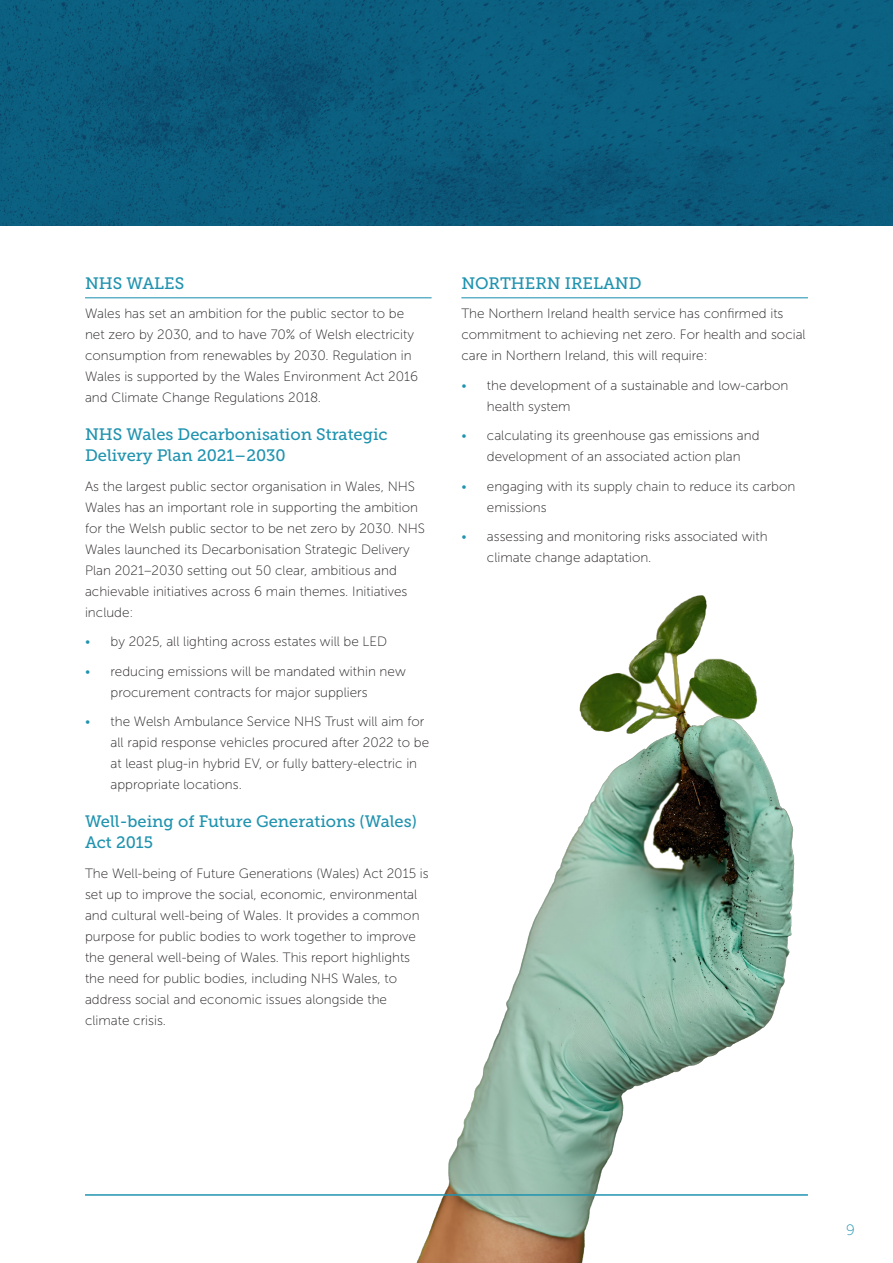
<style>
.page{position:relative;width:893px;height:1263px;background:#fff}
.page>*{position:absolute;margin:0;border:0;box-sizing:border-box;transform-origin:0 0}
.t1{font:16.5px/21px "Museo Slab 500";color:#2093af}
.t2{font:15px "Museo Slab 100";color:#2093af}
.List_Paragraph{font:13.5px/21px "Museo Sans 100";color:#231f20}
.s1{color:#2093af}
</style>
<div class="page">
<img style="left:0;top:0;width:893px;height:225px">
<img style="left:416px;top:595px;width:379px;height:668px">
<hr style="left:85px;top:297px;width:347px;height:1px;background:#2093af">
<hr style="left:461px;top:297px;width:347px;height:1px;background:#2093af">
<hr style="left:85px;top:1194px;width:723px;height:2px;background:#2093af">
<p class="t1" style="left:85px;top:273px;width:101px">NHS WALES</p>
<p class="List_Paragraph" style="left:85px;top:303px;width:335px">Wales has set an ambition for the public sector to be net zero by 2030, and to have 70% of Welsh electricity consumption from renewables by 2030. Regulation in Wales is supported by the Wales Environment Act 2016 and Climate Change Regulations 2018.</p>
<p class="t1" style="left:85px;top:424px;width:304px">NHS Wales Decarbonisation Strategic<br>Delivery Plan 2021–2030</p>
<p class="List_Paragraph" style="left:85px;top:476px;width:342px">As the largest public sector organisation in Wales, NHS Wales has an important role in supporting the ambition for the Welsh public sector to be net zero by 2030. NHS Wales launched its Decarbonisation Strategic Delivery Plan 2021–2030 setting out 50 clear, ambitious and achievable initiatives across 6 main themes. Initiatives include:</p>
<p class="List_Paragraph" style="left:85px;top:631px;width:304px"><span class="s1">•</span> by 2025, all lighting across estates will be LED</p>
<p class="List_Paragraph" style="left:111px;top:661px;width:297px;text-indent:-26px"><span class="s1">•</span> reducing emissions will be mandated within new procurement contracts for major suppliers</p>
<p class="List_Paragraph" style="left:111px;top:711px;width:320px;text-indent:-26px"><span class="s1">•</span> the Welsh Ambulance Service NHS Trust will aim for all rapid response vehicles procured after 2022 to be at least plug-in hybrid EV, or fully battery-electric in appropriate locations.</p>
<p class="t1" style="left:85px;top:811px;width:333px">Well-being of Future Generations (Wales)<br>Act 2015</p>
<p class="List_Paragraph" style="left:85px;top:863px;width:345px">The Well-being of Future Generations (Wales) Act 2015 is set up to improve the social, economic, environmental and cultural well-being of Wales. It provides a common purpose for public bodies to work together to improve the general well-being of Wales. This report highlights the need for public bodies, including NHS Wales, to address social and economic issues alongside the climate crisis.</p>
<p class="t1" style="left:461px;top:273px;width:182px">NORTHERN IRELAND</p>
<p class="List_Paragraph" style="left:461px;top:303px;width:346px">The Northern Ireland health service has confirmed its commitment to achieving net zero. For health and social care in Northern Ireland, this will require:</p>
<p class="List_Paragraph" style="left:487px;top:375px;width:303px;text-indent:-26px"><span class="s1">•</span> the development of a sustainable and low-carbon health system</p>
<p class="List_Paragraph" style="left:461px;top:425px;width:300px;text-align:center"><span class="s1">•</span> calculating its greenhouse gas emissions and development of an associated action plan</p>
<p class="List_Paragraph" style="left:487px;top:476px;width:310px;text-indent:-26px"><span class="s1">•</span> engaging with its supply chain to reduce its carbon emissions</p>
<p class="List_Paragraph" style="left:487px;top:526px;width:282px;text-indent:-26px"><span class="s1">•</span> assessing and monitoring risks associated with climate change adaptation.</p>
<p class="t2" style="left:846px;top:1222px;width:10px">9</p>
</div>
